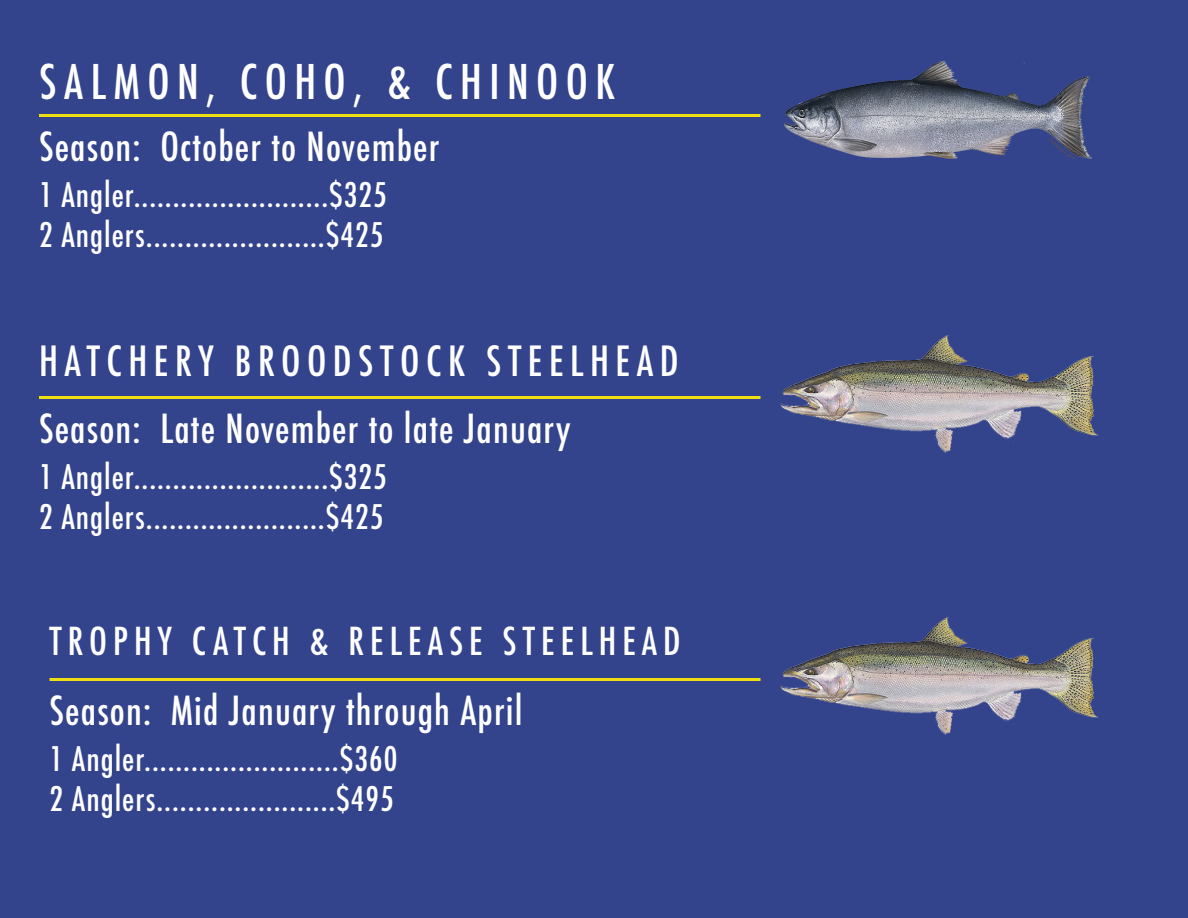
<style>
.page{position:relative;width:1188px;height:918px;background:#33438c}
.page>*{position:absolute;margin:0;border:0;box-sizing:border-box;transform-origin:0 0}
.Title_Heading{font:500 condensed 46.5px "Futura";letter-spacing:.16em;color:#fff}
.Title_Heading-2{font:500 condensed 40.5px "Futura";letter-spacing:.16em;color:#fff}
.Web_Link{font:500 condensed 39px "Futura";letter-spacing:.03em;color:#fff}
.Title_Heading-3{font:500 condensed 37.5px "Futura";letter-spacing:.16em;color:#fff}
.Web_Link-2{font:500 condensed 33px "Futura";letter-spacing:.03em;color:#fff}
</style>
<div class="page">
<img style="left:784px;top:61px;width:308px;height:98px">
<hr style="left:39px;top:114px;width:721px;height:3px;background:#f0df10">
<hr style="left:39px;top:396px;width:721px;height:3px;background:#f0df10">
<img style="left:780px;top:335px;width:318px;height:118px">
<hr style="left:50px;top:678px;width:710px;height:3px;background:#f0df10">
<img style="left:780px;top:617px;width:318px;height:118px">
<p class="Title_Heading" style="left:39px;top:52px;width:578px">SALMON, COHO, &amp; CHINOOK</p>
<p class="Web_Link" style="left:39px;top:122px;width:402px">Season: October to November</p>
<p class="Web_Link-2" style="left:39px;top:174px;width:349px">1 Angler.........................$325</p>
<p class="Web_Link-2" style="left:39px;top:214px;width:346px">2 Anglers.......................$425</p>
<p class="Title_Heading-2" style="left:39px;top:335px;width:641px">HATCHERY BROODSTOCK STEELHEAD</p>
<p class="Web_Link" style="left:39px;top:404px;width:533px">Season: Late November to late January</p>
<p class="Web_Link-2" style="left:39px;top:456px;width:349px">1 Angler.........................$325</p>
<p class="Web_Link-2" style="left:39px;top:496px;width:346px">2 Anglers.......................$425</p>
<p class="Title_Heading-3" style="left:50px;top:617px;width:633px">TROPHY CATCH &amp; RELEASE STEELHEAD</p>
<p class="Web_Link" style="left:50px;top:686px;width:474px">Season: Mid January through April</p>
<p class="Web_Link-2" style="left:50px;top:738px;width:349px">1 Angler.........................$360</p>
<p class="Web_Link-2" style="left:50px;top:778px;width:346px">2 Anglers.......................$495</p>
</div>
